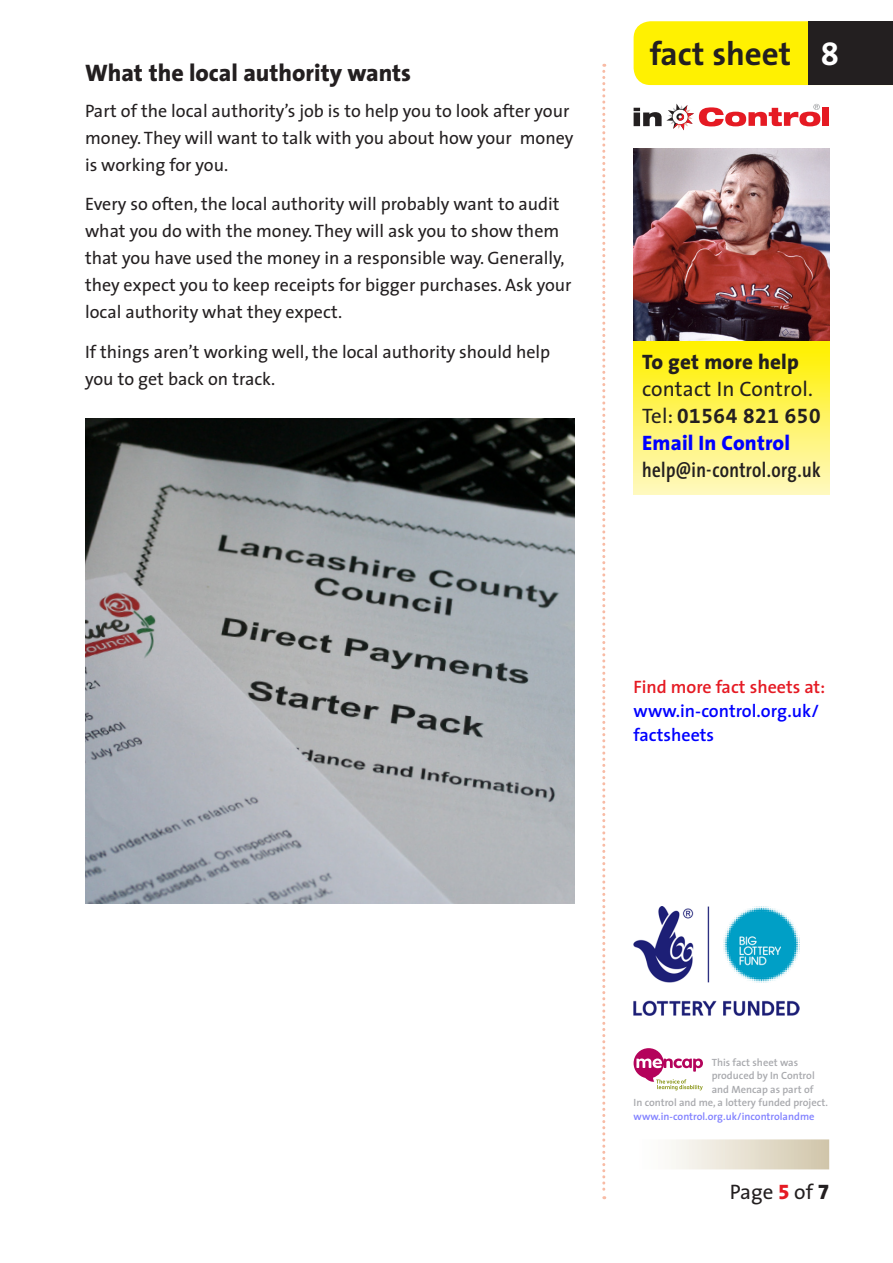
<style>
.page{position:relative;width:893px;height:1263px;background:#fff}
.page>*{position:absolute;margin:0;border:0;box-sizing:border-box;transform-origin:0 0}
.t1{font:700 33px "The Sans";color:#231f20}
.t2{font:800 24px "The Sans";color:#231f20}
.t3{font:21px "The Sans";color:#231f20}
.t4{font:600 21px "The Sans Cd OF6";letter-spacing:.02em;color:#231f20}
.t5{font:21px "The Sans Bold Expert";letter-spacing:.03em;color:#231f20}
.t6{font:800 21px "The Sans";letter-spacing:.01em;color:#00f}
.t7{font:800 21px "The Sans";letter-spacing:.01em;color:#231f20}
.t8{font:18px/27px "The Sans";color:#231f20}
.t9{font:600 18px/24px "The Sans";color:#00f}
.t10{font:600 18px "The Sans";color:#e51a23}
.t11{font:600 10.5px "The Sans";color:#a8a9ad}
.t12{font:600 10.5px "The Sans";color:#8080ff}
.s1{font-family:"The Sans Bold Expert";font-weight:400;color:#fff}
.s2{font-family:"The Sans"}
.s3{font-family:"The Sans Extra Bold Expert";color:#e51a23}
.s4{font-family:"The Sans Extra Bold Expert"}
</style>
<div class="page">
<svg style="left:602px;top:64px;width:3px;height:1135px"></svg>
<div style="left:634px;top:21px;width:174px;height:64px;background:#fff101"></div>
<div style="left:650px;top:41px;width:142px;height:24px;background:#fff101"></div>
<div style="left:808px;top:21px;width:85px;height:64px;background:#231f20"></div>
<div style="left:823px;top:107px;width:6px;height:19px;background:#e51a23"></div>
<svg style="left:634px;top:104px;width:186px;height:26px"></svg>
<img style="left:634px;top:149px;width:195px;height:192px">
<div style="left:634px;top:341px;width:195px;height:153px;background:linear-gradient(to bottom,#fff000,#fff8c3)"></div>
<div style="left:634px;top:1139px;width:195px;height:30px;background:linear-gradient(to right,#fff,#d2c7ab)"></div>
<svg style="left:634px;top:1048px;width:69px;height:42px"></svg>
<img style="left:634px;top:907px;width:166px;height:109px">
<img style="left:85px;top:419px;width:489px;height:485px">
<h2 class="t2" style="left:85px;top:53px;width:328px">What the local authority wants</h2>
<p class="t8" style="left:85px;top:96px;width:490px">Part of the local authority’s job is to help you to look after your money. They will want to talk with you about how your money is working for you.</p>
<p class="t8" style="left:85px;top:190px;width:488px">Every so often, the local authority will probably want to audit what you do with the money. They will ask you to show them that you have used the money in a responsible way. Generally, they expect you to keep receipts for bigger purchases. Ask your local authority what they expect.</p>
<p class="t8" style="left:85px;top:338px;width:467px">If things aren’t working well, the local authority should help you to get back on track.</p>
<h1 class="t1" style="left:650px;top:26px;width:191px">fact sheet <span class="s1">8</span></h1>
<p class="t7" style="left:642px;top:344px;width:158px">To get more help</p>
<p class="t3" style="left:642px;top:372px;width:172px">contact In Control.</p>
<p class="t5" style="left:642px;top:399px;width:180px"><span class="s2">Tel:</span> 01564 821 650</p>
<p class="t6" style="left:642px;top:425px;width:150px">Email In Control</p>
<p class="t4" style="left:642px;top:460px;width:180px">help@in-control.org.uk</p>
<p class="t10" style="left:634px;top:672px;width:193px">Find more fact sheets at:</p>
<p class="t9" style="left:634px;top:699px;width:187px">www.in-control.org.uk/ factsheets</p>
<p class="t11" style="left:712px;top:1053px;width:88px">This fact sheet was</p>
<p class="t11" style="left:712px;top:1067px;width:105px">produced by In Control</p>
<p class="t11" style="left:712px;top:1080px;width:103px">and Mencap as part of</p>
<p class="t11" style="left:634px;top:1094px;width:196px">In control and me, a lottery funded project.</p>
<p class="t12" style="left:634px;top:1107px;width:182px">www.in-control.org.uk/incontrolandme</p>
<p class="t3" style="left:730px;top:1174px;width:101px">Page <span class="s3">5</span> of <span class="s4">7</span></p>
</div>
